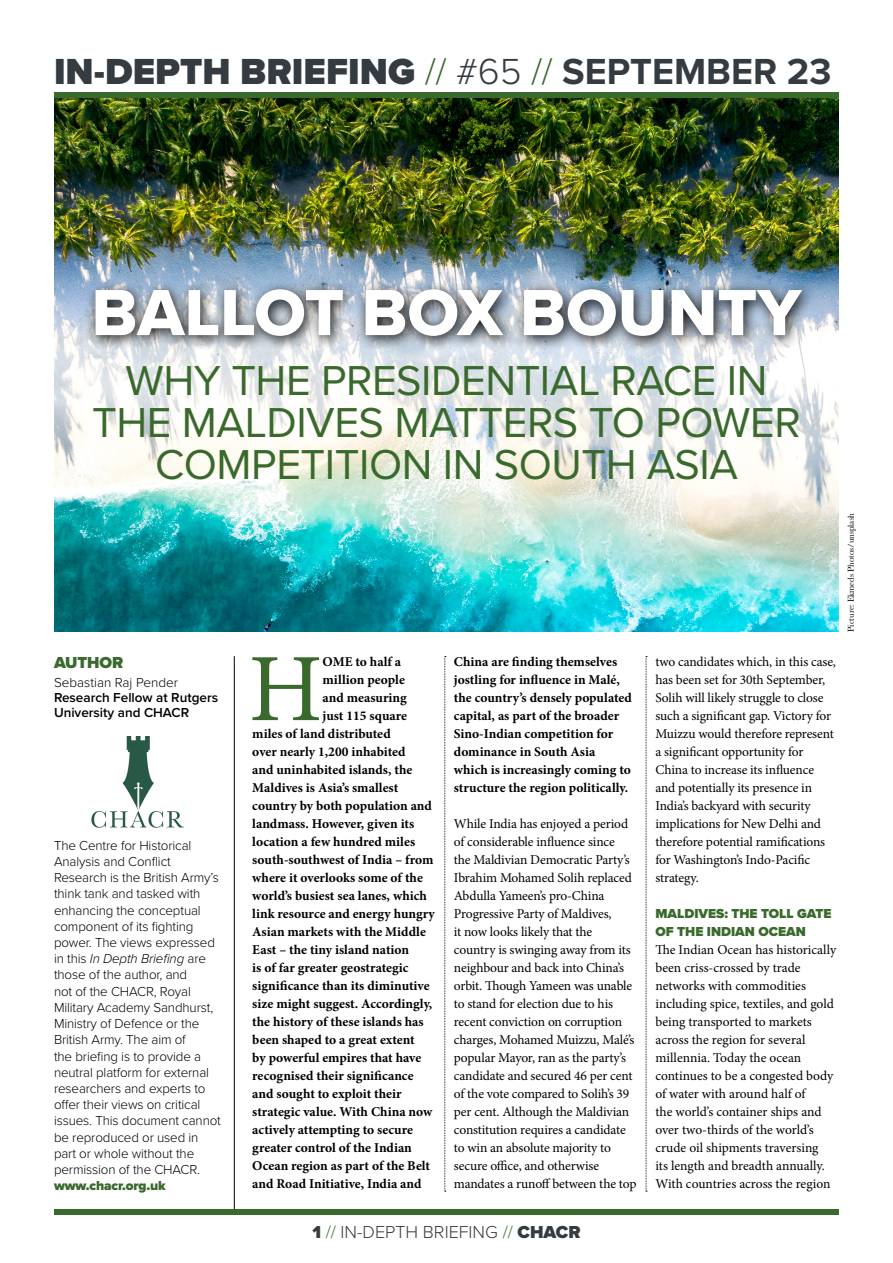
<style>
.page{position:relative;width:893px;height:1263px;background:#fff}
.page>*{position:absolute;margin:0;border:0;box-sizing:border-box;transform-origin:0 0}
.t1{font:96.6px "Minion Pro";color:#39692c}
.t2{font:67.5px "Proxima Nova Extrabld";color:#fff}
.t3{font:43.35px/41.8px "Proxima Nova";letter-spacing:-.01em;color:#39692c;text-align:center}
.t4{font:900 37.65px "Proxima Nova";color:#343c42}
.t5{font:300 18px "Proxima Nova";color:#343c42}
.t6{font:900 16.5px "Proxima Nova";color:#39692c}
.t7{font:13.5px/18px "Minion Pro";letter-spacing:-.01em;color:#000}
.t8{font:700 13.5px/18px "Minion Pro";color:#000}
.t9{font:300 13.5px/16.2px "Proxima Nova";letter-spacing:-.01em;color:#000}
.t10{font:900 13.5px/18px "Proxima Nova";color:#39692c}
.t11{font:600 13.5px/15px "Proxima Nova";color:#000}
.t12{font:9px "Baskerville";letter-spacing:-.01em;color:#000}
.s1{font-weight:300;color:#39692c}
.s2{font-weight:300}
.s3{font-weight:700}
.s4{font-style:italic}
.s5{font-weight:900}
.s6{color:#39692c}
</style>
<div class="page">
<div style="left:54px;top:1209px;width:785px;height:6px;background:#39692c"></div>
<svg style="left:444px;top:656px;width:2px;height:536px"></svg>
<svg style="left:646px;top:656px;width:1px;height:536px"></svg>
<div style="left:54px;top:92px;width:785px;height:6px;background:#39692c"></div>
<img style="left:54px;top:98px;width:785px;height:533px">
<div style="left:85px;top:279px;width:731px;height:73px;background:#000;opacity:.95"></div>
<img style="left:91px;top:737px;width:93px;height:91px">
<hr style="left:234px;top:656px;width:1px;height:553px;background:#000">
<h3 class="t4" style="left:54px;top:43px;width:779px">IN-DEPTH BRIEFING <span class="s1">//</span> <span class="s2">#65</span> <span class="s1">//</span> <span class="s3">SEPTEMBER 23</span></h3>
<h2 class="t2" style="left:92px;top:262px;width:711px">BALLOT BOX BOUNTY</h2>
<h3 class="t3" style="left:92px;top:358px;width:710px">WHY THE PRESIDENTIAL RACE IN<br>THE MALDIVES MATTERS TO POWER<br>COMPETITION IN SOUTH ASIA</h3>
<p class="t6" style="left:54px;top:650px;width:71px">AUTHOR</p>
<p class="t9" style="left:54px;top:674px;width:126px">Sebastian Raj Pender</p>
<p class="t11" style="left:54px;top:690px;width:166px">Research Fellow at Rutgers<br>University and CHACR</p>
<p class="t9" style="left:54px;top:836px;width:168px">The Centre for Historical<br>Analysis and Conflict<br>Research is the British Army’s think tank and tasked with enhancing the conceptual component of its fighting power. The views expressed in this <span class="s4">In Depth Briefing</span> are those of the author, and<br>not of the CHACR, Royal<br>Military Academy Sandhurst,<br>Ministry of Defence or the<br>British Army. The aim of<br>the briefing is to provide a neutral platform for external researchers and experts to offer their views on critical issues. This document cannot be reproduced or used in part or whole without the permission of the CHACR.</p>
<p class="t10" style="left:54px;top:1176px;width:113px">www.chacr.org.uk</p>
<h1 class="t1" style="left:249px;top:624px;width:75px">H</h1>
<p class="t8" style="left:323px;top:653px;width:80px">OME to half a</p>
<p class="t8" style="left:323px;top:671px;width:84px">million people</p>
<p class="t8" style="left:323px;top:689px;width:86px">and measuring</p>
<p class="t8" style="left:323px;top:707px;width:86px">just 115 square</p>
<p class="t8" style="left:252px;top:725px;width:140px">miles of land distributed</p>
<p class="t8" style="left:252px;top:742px;width:155px">over nearly 1,200 inhabited</p>
<p class="t8" style="left:252px;top:760px;width:162px">and uninhabited islands, the</p>
<p class="t8" style="left:252px;top:778px;width:148px">Maldives is Asia’s smallest</p>
<p class="t8" style="left:252px;top:796px;width:181px">country by both population and</p>
<p class="t8" style="left:252px;top:814px;width:164px">landmass. However, given its</p>
<p class="t8" style="left:252px;top:832px;width:164px">location a few hundred miles</p>
<p class="t8" style="left:252px;top:850px;width:183px">south-southwest of India – from</p>
<p class="t8" style="left:252px;top:868px;width:172px">where it overlooks some of the</p>
<p class="t8" style="left:252px;top:886px;width:176px">world’s busiest sea lanes, which</p>
<p class="t8" style="left:252px;top:904px;width:184px">link resource and energy hungry</p>
<p class="t8" style="left:252px;top:922px;width:175px">Asian markets with the Middle</p>
<p class="t8" style="left:252px;top:940px;width:158px">East – the tiny island nation</p>
<p class="t8" style="left:252px;top:958px;width:158px">is of far greater geostrategic</p>
<p class="t8" style="left:252px;top:976px;width:179px">significance than its diminutive</p>
<p class="t8" style="left:252px;top:994px;width:182px">size might suggest. Accordingly,</p>
<p class="t8" style="left:252px;top:1012px;width:173px">the history of these islands has</p>
<p class="t8" style="left:252px;top:1030px;width:164px">been shaped to a great extent</p>
<p class="t8" style="left:252px;top:1048px;width:171px">by powerful empires that have</p>
<p class="t8" style="left:252px;top:1066px;width:163px">recognised their significance</p>
<p class="t8" style="left:252px;top:1084px;width:151px">and sought to exploit their</p>
<p class="t8" style="left:252px;top:1102px;width:182px">strategic value. With China now</p>
<p class="t8" style="left:252px;top:1120px;width:162px">actively attempting to secure</p>
<p class="t8" style="left:252px;top:1138px;width:161px">greater control of the Indian</p>
<p class="t8" style="left:252px;top:1156px;width:179px">Ocean region as part of the Belt</p>
<p class="t8" style="left:252px;top:1174px;width:171px">and Road Initiative, India and</p>
<p class="t8" style="left:454px;top:652px;width:180px">China are finding themselves jostling for influence in Malé, the country’s densely populated capital, as part of the broader<br>Sino-Indian competition for dominance in South Asia which is increasingly coming to structure the region politically.</p>
<p class="t7" style="left:454px;top:815px;width:184px">While India has enjoyed a period of considerable influence since<br>the Maldivian Democratic Party’s<br>Ibrahim Mohamed Solih replaced<br>Abdulla Yameen’s pro-China<br>Progressive Party of Maldives,<br>it now looks likely that the country is swinging away from its neighbour and back into China’s orbit. Though Yameen was unable to stand for election due to his recent conviction on corruption charges, Mohamed Muizzu, Malé’s popular Mayor, ran as the party’s candidate and secured 46 per cent of the vote compared to Solih’s 39 per cent. Although the Maldivian constitution requires a candidate to win an absolute majority to secure office, and otherwise mandates a runoff between the top</p>
<h3 class="t5" style="left:312px;top:1218px;width:270px"><span class="s5">1</span> <span class="s6">//</span> IN-DEPTH BRIEFING <span class="s6">//</span> <span class="s5">CHACR</span></h3>
<p class="t7" style="left:655px;top:652px;width:182px">two candidates which, in this case, has been set for 30th September,<br>Solih will likely struggle to close such a significant gap. Victory for<br>Muizzu would therefore represent a significant opportunity for<br>China to increase its influence and potentially its presence in<br>India’s backyard with security implications for New Delhi and therefore potential ramifications for Washington’s Indo-Pacific strategy.</p>
<p class="t10" style="left:655px;top:904px;width:178px">MALDIVES: THE TOLL GATE<br>OF THE INDIAN OCEAN</p>
<p class="t7" style="left:655px;top:940px;width:182px">The Indian Ocean has historically been criss-crossed by trade networks with commodities including spice, textiles, and gold being transported to markets across the region for several millennia. Today the ocean continues to be a congested body of water with around half of<br>the world’s container ships and over two-thirds of the world’s crude oil shipments traversing<br>its length and breadth annually.<br>With countries across the region</p>
<p class="t12" style="left:845px;top:631px;width:120px;rotate:-90deg">Picture: Ekmeds Photos/unsplash</p>
</div>
